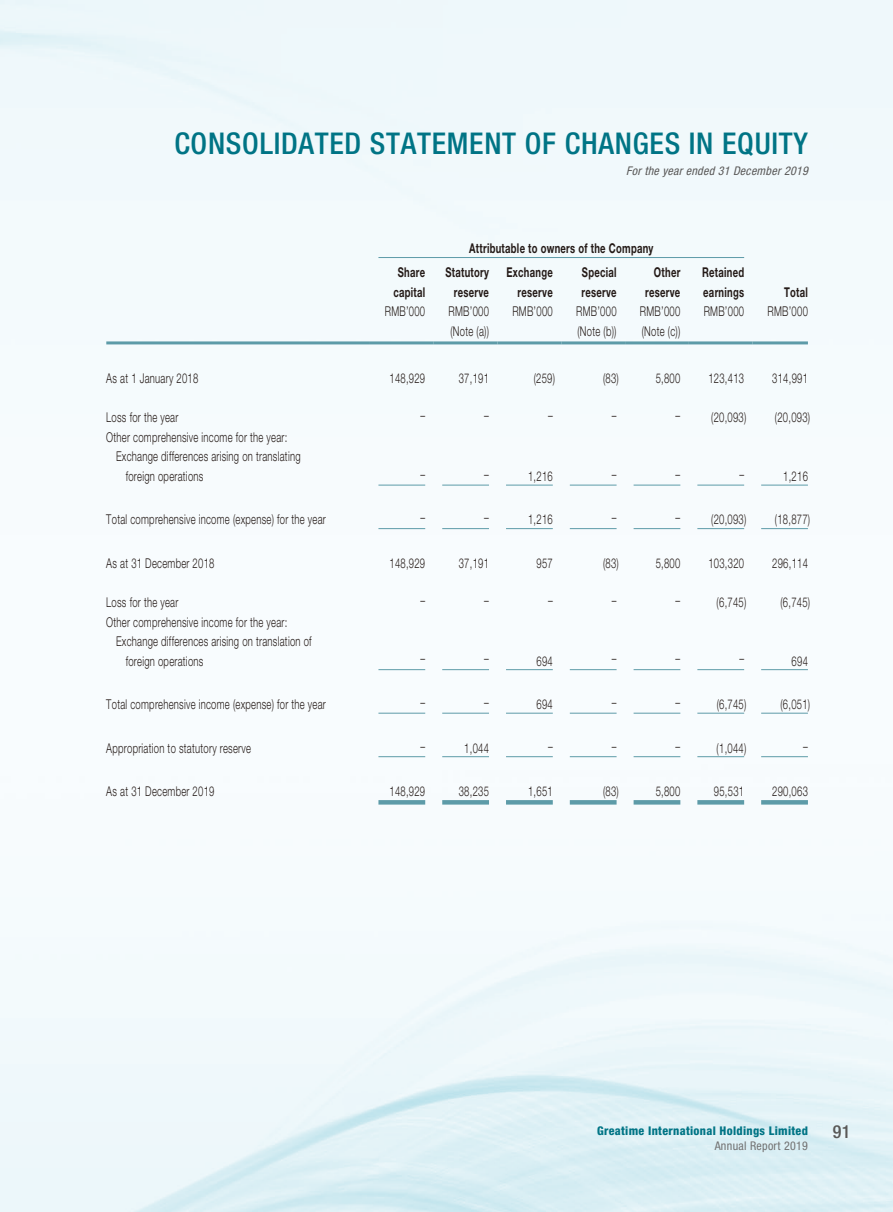
<style>
.page{position:relative;width:893px;height:1212px;background:#fff}
.page>*{position:absolute;margin:0;border:0;box-sizing:border-box;transform-origin:0 0}
.t1{font:500 condensed 30px "Helvetica Neue LT Std";letter-spacing:.025em;color:#007485}
.t2{font:500 condensed 18px "Helvetica Neue LT Std";color:#595857}
.t3{font:300 13.5px "Helvetica Neue LT Std";letter-spacing:.03em;color:#231916;scale:.7 1}
.t4{font:700 13.5px/19.5px "Helvetica Neue LT Std";letter-spacing:.03em;color:#231916;text-align:right;scale:.7 1}
.t5{font:800 condensed 12px "Helvetica Neue LT Std";letter-spacing:.025em;color:#007485}
.t6{font:italic condensed 12px "Helvetica Neue LT Std";color:#595857}
.t7{font:condensed 12px "Helvetica Neue LT Std";letter-spacing:.025em;color:#727272}
</style>
<div class="page">
<hr style="left:378px;top:257px;width:366px;height:1px;background:#5d9ba8">
<hr style="left:106px;top:341px;width:264px;height:3px;background:#5d9ba8">
<hr style="left:370px;top:341px;width:64px;height:3px;background:#5d9ba8">
<hr style="left:434px;top:341px;width:63px;height:3px;background:#5d9ba8">
<hr style="left:497px;top:341px;width:64px;height:3px;background:#5d9ba8">
<hr style="left:561px;top:341px;width:64px;height:3px;background:#5d9ba8">
<hr style="left:625px;top:341px;width:64px;height:3px;background:#5d9ba8">
<hr style="left:689px;top:341px;width:64px;height:3px;background:#5d9ba8">
<hr style="left:753px;top:341px;width:55px;height:3px;background:#5d9ba8">
<hr style="left:378px;top:485px;width:47px;height:1px;background:#5d9ba8">
<hr style="left:442px;top:485px;width:47px;height:1px;background:#5d9ba8">
<hr style="left:506px;top:485px;width:47px;height:1px;background:#5d9ba8">
<hr style="left:570px;top:485px;width:47px;height:1px;background:#5d9ba8">
<hr style="left:634px;top:485px;width:46px;height:1px;background:#5d9ba8">
<hr style="left:697px;top:485px;width:47px;height:1px;background:#5d9ba8">
<hr style="left:761px;top:485px;width:47px;height:1px;background:#5d9ba8">
<hr style="left:378px;top:528px;width:47px;height:1px;background:#5d9ba8">
<hr style="left:442px;top:528px;width:47px;height:1px;background:#5d9ba8">
<hr style="left:506px;top:528px;width:47px;height:1px;background:#5d9ba8">
<hr style="left:570px;top:528px;width:47px;height:1px;background:#5d9ba8">
<hr style="left:634px;top:528px;width:46px;height:1px;background:#5d9ba8">
<hr style="left:697px;top:528px;width:47px;height:1px;background:#5d9ba8">
<hr style="left:761px;top:528px;width:47px;height:1px;background:#5d9ba8">
<hr style="left:378px;top:669px;width:47px;height:1px;background:#5d9ba8">
<hr style="left:442px;top:669px;width:47px;height:1px;background:#5d9ba8">
<hr style="left:506px;top:669px;width:47px;height:1px;background:#5d9ba8">
<hr style="left:570px;top:669px;width:47px;height:1px;background:#5d9ba8">
<hr style="left:634px;top:669px;width:46px;height:1px;background:#5d9ba8">
<hr style="left:697px;top:669px;width:47px;height:1px;background:#5d9ba8">
<hr style="left:761px;top:669px;width:47px;height:1px;background:#5d9ba8">
<hr style="left:378px;top:713px;width:47px;height:1px;background:#5d9ba8">
<hr style="left:442px;top:713px;width:47px;height:1px;background:#5d9ba8">
<hr style="left:506px;top:713px;width:47px;height:1px;background:#5d9ba8">
<hr style="left:570px;top:713px;width:47px;height:1px;background:#5d9ba8">
<hr style="left:634px;top:713px;width:46px;height:1px;background:#5d9ba8">
<hr style="left:697px;top:713px;width:47px;height:1px;background:#5d9ba8">
<hr style="left:761px;top:713px;width:47px;height:1px;background:#5d9ba8">
<hr style="left:378px;top:756px;width:47px;height:1px;background:#5d9ba8">
<hr style="left:442px;top:756px;width:47px;height:1px;background:#5d9ba8">
<hr style="left:506px;top:756px;width:47px;height:1px;background:#5d9ba8">
<hr style="left:570px;top:756px;width:47px;height:1px;background:#5d9ba8">
<hr style="left:634px;top:756px;width:46px;height:1px;background:#5d9ba8">
<hr style="left:697px;top:756px;width:47px;height:1px;background:#5d9ba8">
<hr style="left:761px;top:756px;width:47px;height:1px;background:#5d9ba8">
<svg style="left:378px;top:800px;width:47px;height:4px"></svg>
<svg style="left:442px;top:800px;width:47px;height:4px"></svg>
<svg style="left:506px;top:800px;width:47px;height:4px"></svg>
<svg style="left:570px;top:800px;width:47px;height:4px"></svg>
<svg style="left:634px;top:800px;width:46px;height:4px"></svg>
<svg style="left:697px;top:800px;width:47px;height:4px"></svg>
<svg style="left:761px;top:800px;width:47px;height:4px"></svg>
<h1 class="t1" style="left:174px;top:126px;width:635px">CONSOLIDATED STATEMENT OF CHANGES IN EQUITY</h1>
<p class="t6" style="left:626px;top:164px;width:186px">Forthe yearended 31 December2019</p>
<p class="t4" style="left:469px;top:238px;width:265px">Attributable to owners of the Company</p>
<p class="t4" style="left:393px;top:263px;width:47px;text-align:center">Share capital</p>
<p class="t4" style="left:445px;top:263px;width:64px">Statutory reserve</p>
<p class="t4" style="left:506px;top:263px;width:68px">Exchange reserve</p>
<p class="t4" style="left:581px;top:263px;width:52px;text-align:left">Special reserve</p>
<p class="t4" style="left:645px;top:263px;width:52px">Other reserve</p>
<p class="t4" style="left:702px;top:263px;width:62px;text-align:left">Retained earnings</p>
<p class="t4" style="left:784px;top:282px;width:35px">Total</p>
<p class="t3" style="left:385px;top:303px;width:59px">RMB’000</p>
<p class="t3" style="left:449px;top:303px;width:59px">RMB’000</p>
<p class="t3" style="left:512px;top:303px;width:59px">RMB’000</p>
<p class="t3" style="left:576px;top:303px;width:59px">RMB’000</p>
<p class="t3" style="left:640px;top:303px;width:59px">RMB’000</p>
<p class="t3" style="left:704px;top:303px;width:59px">RMB’000</p>
<p class="t3" style="left:767px;top:303px;width:59px">RMB’000</p>
<p class="t3" style="left:450px;top:323px;width:57px">(Note (a))</p>
<p class="t3" style="left:577px;top:323px;width:57px">(Note (b))</p>
<p class="t3" style="left:642px;top:323px;width:57px">(Note (c))</p>
<p class="t3" style="left:106px;top:370px;width:133px">As at 1 January 2018</p>
<p class="t3" style="left:389px;top:370px;width:53px">148,929</p>
<p class="t3" style="left:459px;top:370px;width:45px">37,191</p>
<p class="t3" style="left:534px;top:370px;width:32px">(259)</p>
<p class="t3" style="left:603px;top:370px;width:24px">(83)</p>
<p class="t3" style="left:656px;top:370px;width:37px">5,800</p>
<p class="t3" style="left:708px;top:370px;width:53px">123,413</p>
<p class="t3" style="left:772px;top:370px;width:53px">314,991</p>
<p class="t3" style="left:106px;top:409px;width:105px">Loss for the year</p>
<p class="t3" style="left:420px;top:407px;width:8px">–</p>
<p class="t3" style="left:484px;top:407px;width:8px">–</p>
<p class="t3" style="left:548px;top:407px;width:8px">–</p>
<p class="t3" style="left:612px;top:407px;width:8px">–</p>
<p class="t3" style="left:676px;top:409px;width:103px">– (20,093)</p>
<p class="t3" style="left:775px;top:409px;width:52px">(20,093)</p>
<p class="t3" style="left:106px;top:429px;width:260px">Other comprehensive income for the year:</p>
<p class="t3" style="left:116px;top:448px;width:265px">Exchange differences arising on translating</p>
<p class="t3" style="left:126px;top:468px;width:112px">foreign operations</p>
<p class="t3" style="left:420px;top:466px;width:8px">–</p>
<p class="t3" style="left:484px;top:466px;width:8px">–</p>
<p class="t3" style="left:528px;top:468px;width:37px">1,216</p>
<p class="t3" style="left:612px;top:466px;width:8px">–</p>
<p class="t3" style="left:676px;top:466px;width:8px">–</p>
<p class="t3" style="left:739px;top:466px;width:8px">–</p>
<p class="t3" style="left:783px;top:468px;width:37px">1,216</p>
<p class="t3" style="left:106px;top:511px;width:315px">Total comprehensive income (expense) for the year</p>
<p class="t3" style="left:420px;top:509px;width:8px">–</p>
<p class="t3" style="left:484px;top:509px;width:8px">–</p>
<p class="t3" style="left:528px;top:511px;width:37px">1,216</p>
<p class="t3" style="left:612px;top:509px;width:8px">–</p>
<p class="t3" style="left:676px;top:511px;width:103px">– (20,093)</p>
<p class="t3" style="left:775px;top:511px;width:52px">(18,877)</p>
<p class="t3" style="left:106px;top:555px;width:156px">As at 31 December 2018</p>
<p class="t3" style="left:389px;top:555px;width:53px">148,929</p>
<p class="t3" style="left:459px;top:555px;width:45px">37,191</p>
<p class="t3" style="left:536px;top:555px;width:25px">957</p>
<p class="t3" style="left:603px;top:555px;width:24px">(83)</p>
<p class="t3" style="left:656px;top:555px;width:37px">5,800</p>
<p class="t3" style="left:708px;top:555px;width:53px">103,320</p>
<p class="t3" style="left:772px;top:555px;width:53px">296,114</p>
<p class="t3" style="left:106px;top:594px;width:105px">Loss for the year</p>
<p class="t3" style="left:420px;top:592px;width:8px">–</p>
<p class="t3" style="left:484px;top:592px;width:8px">–</p>
<p class="t3" style="left:548px;top:592px;width:8px">–</p>
<p class="t3" style="left:612px;top:592px;width:8px">–</p>
<p class="t3" style="left:676px;top:592px;width:8px">–</p>
<p class="t3" style="left:717px;top:594px;width:44px">(6,745)</p>
<p class="t3" style="left:780px;top:594px;width:44px">(6,745)</p>
<p class="t3" style="left:106px;top:613px;width:260px">Other comprehensive income for the year:</p>
<p class="t3" style="left:116px;top:633px;width:281px">Exchange differences arising on translation of</p>
<p class="t3" style="left:126px;top:652px;width:112px">foreign operations</p>
<p class="t3" style="left:420px;top:650px;width:8px">–</p>
<p class="t3" style="left:484px;top:650px;width:8px">–</p>
<p class="t3" style="left:536px;top:652px;width:25px">694</p>
<p class="t3" style="left:612px;top:650px;width:8px">–</p>
<p class="t3" style="left:676px;top:650px;width:8px">–</p>
<p class="t3" style="left:739px;top:650px;width:8px">–</p>
<p class="t3" style="left:792px;top:652px;width:25px">694</p>
<p class="t3" style="left:106px;top:696px;width:315px">Total comprehensive income (expense) for the year</p>
<p class="t3" style="left:420px;top:694px;width:8px">–</p>
<p class="t3" style="left:484px;top:694px;width:8px">–</p>
<p class="t3" style="left:536px;top:696px;width:25px">694</p>
<p class="t3" style="left:612px;top:694px;width:8px">–</p>
<p class="t3" style="left:676px;top:694px;width:8px">–</p>
<p class="t3" style="left:717px;top:696px;width:44px">(6,745)</p>
<p class="t3" style="left:780px;top:696px;width:44px">(6,051)</p>
<p class="t3" style="left:106px;top:739px;width:208px">Appropriation to statutory reserve</p>
<p class="t3" style="left:420px;top:737px;width:8px">–</p>
<p class="t3" style="left:464px;top:739px;width:37px">1,044</p>
<p class="t3" style="left:548px;top:737px;width:8px">–</p>
<p class="t3" style="left:612px;top:737px;width:8px">–</p>
<p class="t3" style="left:676px;top:737px;width:8px">–</p>
<p class="t3" style="left:717px;top:739px;width:44px">(1,044)</p>
<p class="t3" style="left:803px;top:737px;width:8px">–</p>
<p class="t3" style="left:106px;top:783px;width:156px">As at 31 December 2019</p>
<p class="t3" style="left:389px;top:783px;width:53px">148,929</p>
<p class="t3" style="left:459px;top:783px;width:45px">38,235</p>
<p class="t3" style="left:528px;top:783px;width:37px">1,651</p>
<p class="t3" style="left:603px;top:783px;width:24px">(83)</p>
<p class="t3" style="left:656px;top:783px;width:37px">5,800</p>
<p class="t3" style="left:714px;top:783px;width:45px">95,531</p>
<p class="t3" style="left:772px;top:783px;width:53px">290,063</p>
<p class="t5" style="left:597px;top:1124px;width:212px">Greatime International Holdings Limited</p>
<p class="t7" style="left:715px;top:1139px;width:95px">Annual Report 2019</p>
<h2 class="t2" style="left:833px;top:1121px;width:19px">91</h2>
</div>
